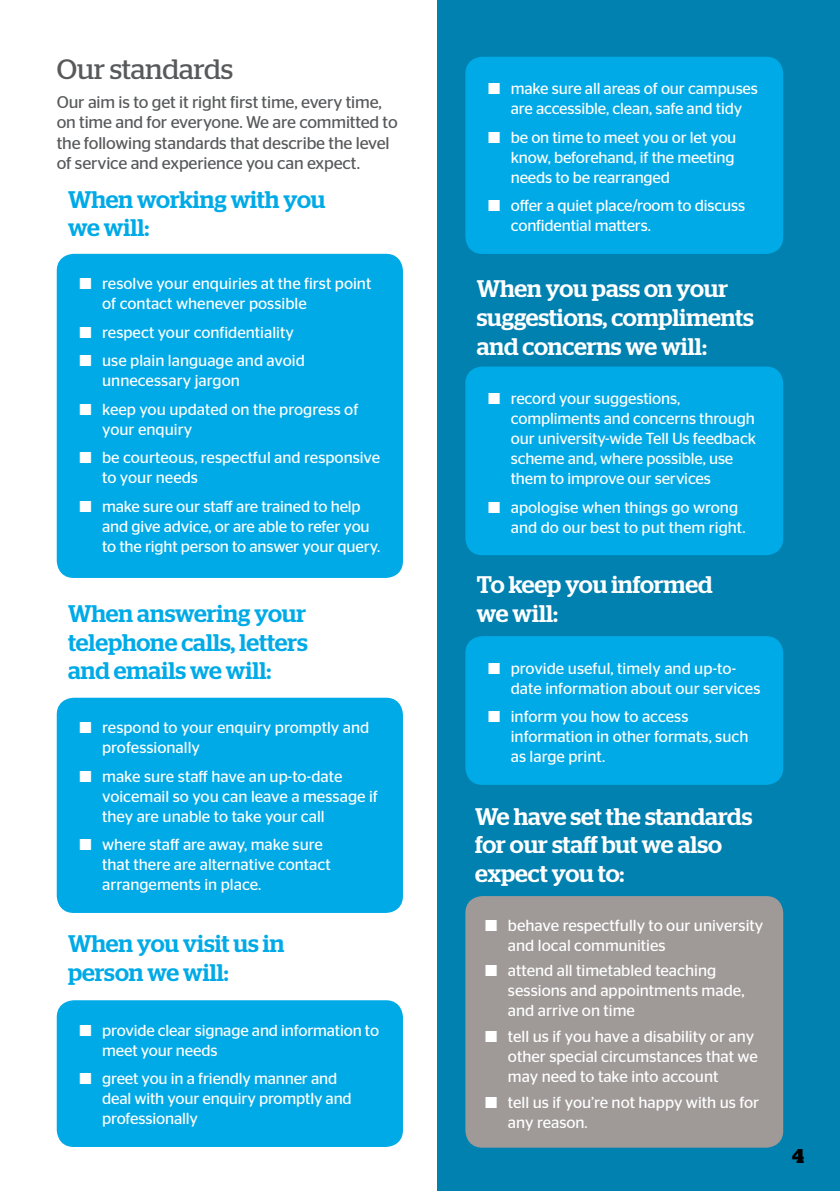
<style>
.page{position:relative;width:840px;height:1191px;background:#fff}
.page>*{position:absolute;margin:0;border:0;box-sizing:border-box;transform-origin:0 0}
.t1{font:28px "Stag";color:#58595b}
.t2{font:500 24px/28.8px "Stag";color:#fff}
.t3{font:500 24px/28.8px "Stag";color:#00aae7}
.t4{font:700 20px "Stag";color:#000}
.t5{font:17px/20.4px "Stag Sans";letter-spacing:-.01em;color:#58595b}
.t6{font:16px/20px "Stag Sans";color:#fff}
</style>
<div class="page">
<div style="left:437px;top:0;width:402px;height:1191px;background:#0081b0"></div>
<div style="left:57px;top:254px;width:346px;height:324px;background:#00aae7;border-radius:17px"></div>
<div style="left:57px;top:1000px;width:346px;height:147px;background:#00aae7;border-radius:17px"></div>
<div style="left:465px;top:366px;width:317px;height:189px;background:#00aae7;border-radius:17px"></div>
<div style="left:465px;top:636px;width:317px;height:149px;background:#00aae7;border-radius:17px"></div>
<div style="left:57px;top:697px;width:346px;height:216px;background:#00aae7;border-radius:17px"></div>
<div style="left:465px;top:57px;width:317px;height:197px;background:#00aae7;border-radius:17px"></div>
<div style="left:465px;top:896px;width:317px;height:251px;background:#9f9a98;border-radius:17px"></div>
<h1 class="t1" style="left:57px;top:53px;width:178px">Our standards</h1>
<p class="t5" style="left:57px;top:92px;width:342px">Our aim is to get it right first time, every time, on time and for everyone. We are committed to the following standards that describe the level of service and experience you can expect.</p>
<h2 class="t3" style="left:68px;top:184px;width:259px">When working with you we will:</h2>
<p class="t6" style="left:102px;top:273px;width:270px;text-indent:-23px">■ resolve your enquiries at the first point of contact whenever possible</p>
<p class="t6" style="left:79px;top:322px;width:216px">■ respect your confidentiality</p>
<p class="t6" style="left:102px;top:351px;width:204px;text-indent:-23px">■ use plain language and avoid unnecessary jargon</p>
<p class="t6" style="left:102px;top:399px;width:258px;text-indent:-23px">■ keep you updated on the progress of your enquiry</p>
<p class="t6" style="left:102px;top:448px;width:279px;text-indent:-23px">■ be courteous, respectful and responsive to your needs</p>
<p class="t6" style="left:102px;top:496px;width:279px;text-indent:-23px">■ make sure our staff are trained to help and give advice, or are able to refer you to the right person to answer your query.</p>
<h2 class="t3" style="left:68px;top:598px;width:241px;text-align:justify">When answering your telephone calls, letters and emails we will:</h2>
<p class="t6" style="left:102px;top:717px;width:268px;text-indent:-23px">■ respond to your enquiry promptly and professionally</p>
<p class="t6" style="left:102px;top:766px;width:277px;text-indent:-23px">■ make sure staff have an up-to-date voicemail so you can leave a message if they are unable to take your call</p>
<p class="t6" style="left:102px;top:834px;width:230px;text-indent:-23px">■ where staff are away, make sure that there are alternative contact arrangements in place.</p>
<h2 class="t3" style="left:68px;top:928px;width:217px">When you visit us in person we will:</h2>
<p class="t6" style="left:102px;top:1020px;width:278px;text-indent:-23px">■ provide clear signage and information to meet your needs</p>
<p class="t6" style="left:102px;top:1068px;width:251px;text-indent:-23px">■ greet you in a friendly manner and deal with your enquiry promptly and professionally</p>
<p class="t6" style="left:488px;top:78px;width:271px;text-align:center">■ make sure all areas of our campuses are accessible, clean, safe and tidy</p>
<p class="t6" style="left:510px;top:127px;width:227px;text-indent:-23px">■ be on time to meet you or let you know, beforehand, if the meeting needs to be rearranged</p>
<p class="t6" style="left:510px;top:195px;width:236px;text-indent:-23px">■ offer a quiet place/room to discuss confidential matters.</p>
<h2 class="t2" style="left:476px;top:274px;width:278px">When you pass on your suggestions, compliments and concerns we will:</h2>
<p class="t6" style="left:510px;top:388px;width:246px;text-indent:-23px">■ record your suggestions, compliments and concerns through our university-wide Tell Us feedback scheme and, where possible, use them to improve our services</p>
<p class="t6" style="left:510px;top:497px;width:236px;text-indent:-23px">■ apologise when things go wrong and do our best to put them right.</p>
<h2 class="t2" style="left:476px;top:570px;width:237px">To keep you informed we will:</h2>
<p class="t6" style="left:510px;top:658px;width:251px;text-indent:-23px">■ provide useful, timely and up-to&shy;date information about our services</p>
<p class="t6" style="left:510px;top:706px;width:239px;text-indent:-23px">■ inform you how to access information in other formats, such as large print.</p>
<h2 class="t2" style="left:475px;top:801px;width:278px">We have set the standards for our staff but we also expect you to:</h2>
<p class="t6" style="left:507px;top:915px;width:257px;text-indent:-23px">■ behave respectfully to our university and local communities</p>
<p class="t6" style="left:507px;top:960px;width:238px;text-indent:-23px">■ attend all timetabled teaching sessions and appointments made, and arrive on time</p>
<p class="t6" style="left:507px;top:1026px;width:251px;text-indent:-23px">■ tell us if you have a disability or any other special circumstances that we may need to take into account</p>
<p class="t6" style="left:507px;top:1092px;width:253px;text-indent:-23px">■ tell us if you’re not happy with us for any reason.</p>
<p class="t4" style="left:791px;top:1144px;width:13px">4</p>
</div>
